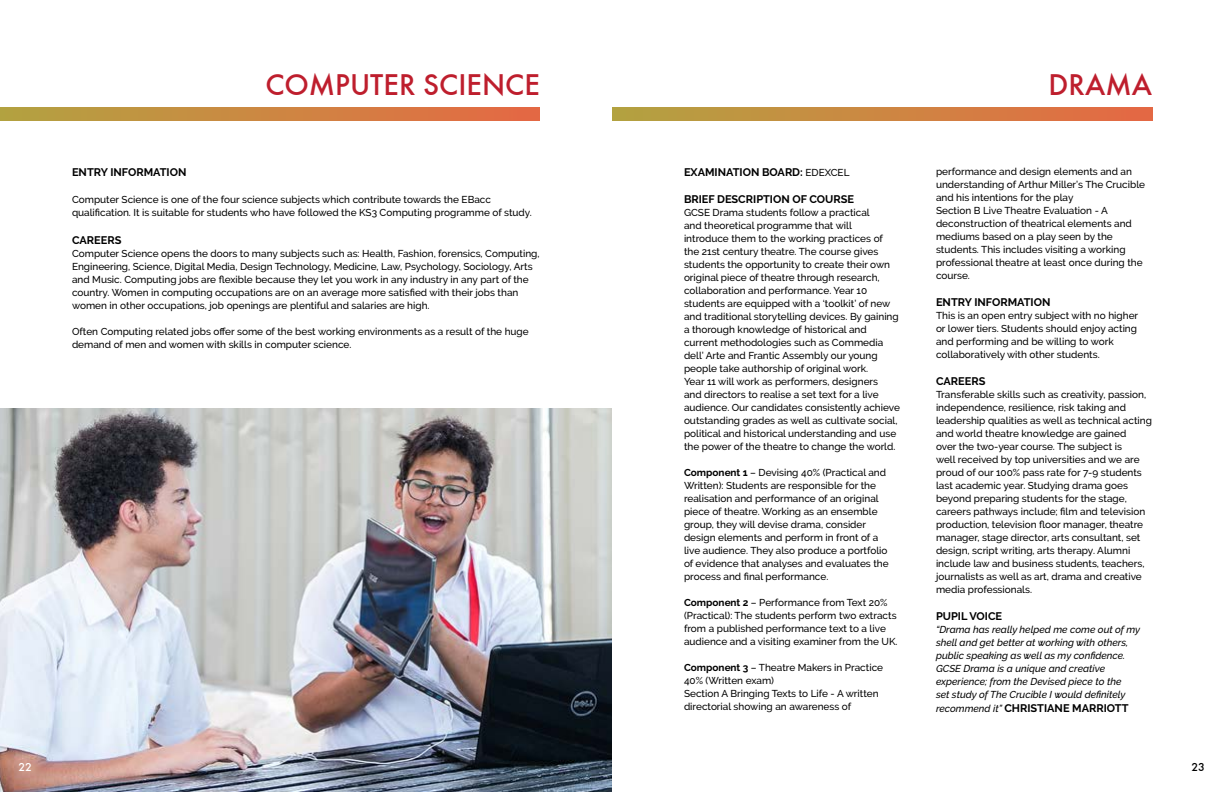
<style>
.page{position:relative;width:1224px;height:792px;background:#fff}
.page>*{position:absolute;margin:0;border:0;box-sizing:border-box;transform-origin:0 0}
.t1{font:31px "Futura T Medium";color:#be1e2d}
.t2{font:12px "Futura T Medium";color:#000}
.t3{font:12px "Futura T Medium";color:#fff}
.t4{font:700 11px "Raleway";color:#000}
.t5{font:500 10px/13px "Raleway";color:#000}
.t6{font:italic 500 10px/13px "Raleway";color:#000}
.s1{font-weight:500;font-size:10px}
.s2{font-weight:700}
.s3{font-weight:500;font-style:italic;font-size:10px}
</style>
<div class="page">
<img style="left:0;top:408px;width:612px;height:384px">
<svg style="left:0;top:108px;width:540px;height:12px;background:#cc8542"></svg>
<svg style="left:613px;top:108px;width:540px;height:12px;background:#cc8542"></svg>
<h1 class="t1" style="left:265px;top:67px;width:276px">COMPUTER SCIENCE</h1>
<p class="t4" style="left:72px;top:166px;width:116px">ENTRY INFORMATION</p>
<p class="t5" style="left:72px;top:193px;width:461px">Computer Science is one of the four science subjects which contribute towards the EBacc qualification. It is suitable for students who have followed the KS3 Computing programme of study.</p>
<p class="t4" style="left:72px;top:234px;width:51px">CAREERS</p>
<p class="t5" style="left:72px;top:247px;width:469px">Computer Science opens the doors to many subjects such as: Health, Fashion, forensics, Computing, Engineering, Science, Digital Media, Design Technology, Medicine, Law, Psychology, Sociology, Arts and Music. Computing jobs are flexible because they let you work in any industry in any part of the country. Women in computing occupations are on an average more satisfied with their jobs than women in other occupations, job openings are plentiful and salaries are high.</p>
<p class="t5" style="left:72px;top:325px;width:458px">Often Computing related jobs offer some of the best working environments as a result of the huge demand of men and women with skills in computer science.</p>
<p class="t3" style="left:18px;top:760px;width:15px">22</p>
<p class="t4" style="left:684px;top:166px;width:167px">EXAMINATION BOARD: <span class="s1">EDEXCEL</span></p>
<p class="t4" style="left:684px;top:193px;width:172px">BRIEF DESCRIPTION OF COURSE</p>
<p class="t5" style="left:684px;top:206px;width:217px">GCSE Drama students follow a practical<br>and theoretical programme that will<br>introduce them to the working practices of the 21st century theatre. The course gives students the opportunity to create their own original piece of theatre through research, collaboration and performance. Year 10 students are equipped with a ‘toolkit’ of new and traditional storytelling devices. By gaining a thorough knowledge of historical and current methodologies such as Commedia dell’ Arte and Frantic Assembly our young people take authorship of original work.<br>Year 11 will work as performers, designers<br>and directors to realise a set text for a live audience. Our candidates consistently achieve outstanding grades as well as cultivate social, political and historical understanding and use the power of the theatre to change the world.</p>
<p class="t5" style="left:684px;top:466px;width:206px"><span class="s2">Component 1</span> – Devising 40% (Practical and Written): Students are responsible for the realisation and performance of an original piece of theatre. Working as an ensemble group, they will devise drama, consider design elements and perform in front of a live audience. They also produce a portfolio of evidence that analyses and evaluates the process and final performance.</p>
<p class="t5" style="left:684px;top:596px;width:215px"><span class="s2">Component 2</span> – Performance from Text 20% (Practical): The students perform two extracts from a published performance text to a live audience and a visiting examiner from the UK.</p>
<p class="t5" style="left:684px;top:661px;width:201px"><span class="s2">Component 3</span> – Theatre Makers in Practice 40% (Written exam)<br>Section A Bringing Texts to Life - A written directorial showing an awareness of</p>
<h1 class="t1" style="left:1049px;top:66px;width:105px">DRAMA</h1>
<p class="t5" style="left:936px;top:165px;width:211px">performance and design elements and an understanding of Arthur Miller’s The Crucible and his intentions for the play<br>Section B Live Theatre Evaluation - A deconstruction of theatrical elements and mediums based on a play seen by the students. This includes visiting a working professional theatre at least once during the course.</p>
<p class="t4" style="left:936px;top:296px;width:116px">ENTRY INFORMATION</p>
<p class="t5" style="left:936px;top:309px;width:204px">This is an open entry subject with no higher or lower tiers. Students should enjoy acting and performing and be willing to work collaboratively with other students.</p>
<p class="t4" style="left:936px;top:375px;width:51px">CAREERS</p>
<p class="t5" style="left:936px;top:388px;width:218px">Transferable skills such as creativity, passion, independence, resilience, risk taking and leadership qualities as well as technical acting and world theatre knowledge are gained<br>over the two-year course. The subject is<br>well received by top universities and we are proud of our 100% pass rate for 7-9 students last academic year. Studying drama goes beyond preparing students for the stage, careers pathways include; film and television production, television floor manager, theatre manager, stage director, arts consultant, set design, script writing, arts therapy. Alumni include law and business students, teachers, journalists as well as art, drama and creative media professionals.</p>
<p class="t4" style="left:936px;top:610px;width:68px">PUPIL VOICE</p>
<p class="t6" style="left:936px;top:623px;width:206px">“Drama has really helped me come out of my shell and get better at working with others, public speaking as well as my confidence.<br>GCSE Drama is a unique and creative experience; from the Devised piece to the<br>set study of The Crucible I would definitely</p>
<p class="t4" style="left:936px;top:702px;width:194px"><span class="s3">recommend it”</span> CHRISTIANE MARRIOTT</p>
<p class="t2" style="left:1191px;top:760px;width:15px">23</p>
</div>
